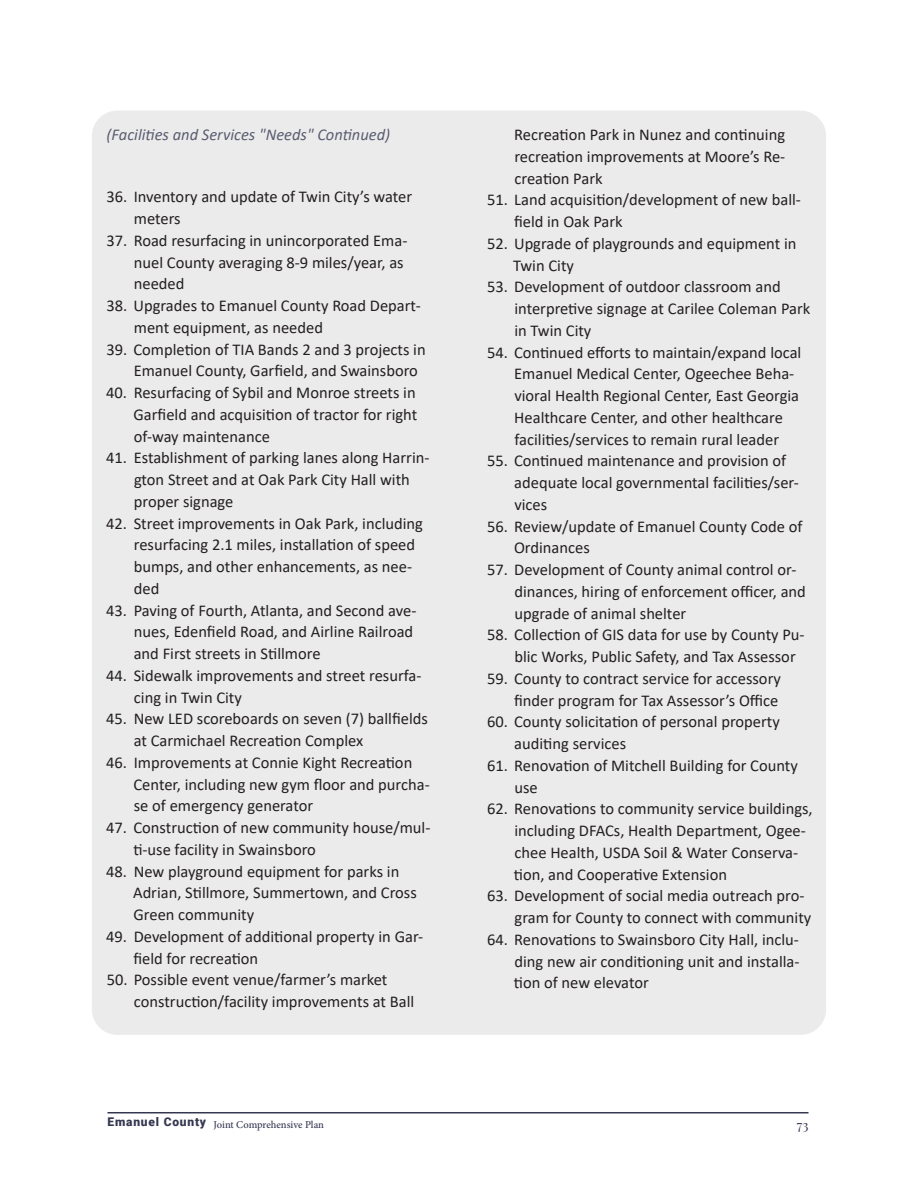
<style>
.page{position:relative;width:918px;height:1188px;background:#fff}
.page>*{position:absolute;margin:0;border:0;box-sizing:border-box;transform-origin:0 0}
.t1{font:16.5px/21.8px "Calibri";color:#231f20}
.Treutlen_Body{font:italic 16.5px "Calibri";color:#5b5d71}
.t2{font:13.5px "Playfair Display";color:#353750}
.t3{font:500 10.5px "Minion Pro";letter-spacing:-.005em;color:#353750}
</style>
<div class="page">
<hr style="left:108px;top:1112px;width:701px;height:1px;background:#353750">
<div style="left:92px;top:111px;width:734px;height:924px;background:#ecebeb;border-radius:26px"></div>
<p class="Treutlen_Body" style="left:107px;top:123px;width:285px">(Facilities and Services "Needs" Continued)</p>
<p class="t1" style="left:134px;top:186px;width:280px;text-indent:-27px">36. Inventory and update of Twin City’s water meters</p>
<p class="t1" style="left:134px;top:229px;width:275px;text-indent:-27px">37. Road resurfacing in unincorporated Ema&shy;nuel County averaging 8-9 miles/year, as needed</p>
<p class="t1" style="left:134px;top:294px;width:288px;text-indent:-27px">38. Upgrades to Emanuel County Road Depart&shy;ment equipment, as needed</p>
<p class="t1" style="left:134px;top:338px;width:293px;text-indent:-27px">39. Completion of TIA Bands 2 and 3 projects in<br>Emanuel County, Garfield, and Swainsboro</p>
<p class="t1" style="left:134px;top:381px;width:285px;text-align:justify;text-indent:-28px">40. Resurfacing of Sybil and Monroe streets in Garfield and acquisition of tractor for right of-way maintenance</p>
<p class="t1" style="left:134px;top:447px;width:297px;text-indent:-28px">41. Establishment of parking lanes along Harrin&shy;gton Street and at Oak Park City Hall with proper signage</p>
<p class="t1" style="left:134px;top:512px;width:291px;text-indent:-28px">42. Street improvements in Oak Park, including resurfacing 2.1 miles, installation of speed bumps, and other enhancements, as nee&shy;ded</p>
<p class="t1" style="left:134px;top:599px;width:284px;text-indent:-28px">43. Paving of Fourth, Atlanta, and Second ave&shy;nues, Edenfield Road, and Airline Railroad and First streets in Stillmore</p>
<p class="t1" style="left:134px;top:664px;width:289px;text-indent:-28px">44. Sidewalk improvements and street resurfa&shy;cing in Twin City</p>
<p class="t1" style="left:134px;top:708px;width:296px;text-indent:-28px">45. New LED scoreboards on seven (7) ballfields at Carmichael Recreation Complex</p>
<p class="t1" style="left:133px;top:751px;width:298px;text-indent:-27px">46. Improvements at Connie Kight Recreation<br>Center, including new gym floor and purcha&shy;se of emergency generator</p>
<p class="t1" style="left:133px;top:816px;width:299px;text-indent:-27px">47. Construction of new community house/mul&shy;ti-use facility in Swainsboro</p>
<p class="t1" style="left:133px;top:860px;width:285px;text-indent:-27px">48. New playground equipment for parks in<br>Adrian, Stillmore, Summertown, and Cross<br>Green community</p>
<p class="t1" style="left:134px;top:925px;width:291px;text-indent:-28px">49. Development of additional property in Gar&shy;field for recreation</p>
<p class="t1" style="left:134px;top:969px;width:282px;text-indent:-27px">50. Possible event venue/farmer’s market construction/facility improvements at Ball</p>
<p class="t3" style="left:108px;top:1118px;width:218px"><sup>Emanuel</sup> <sup>County</sup> Joint Comprehensive Plan</p>
<p class="t1" style="left:514px;top:123px;width:273px;text-align:justify">Recreation Park in Nunez and continuing recreation improvements at Moore’s Re&shy;creation Park</p>
<p class="t1" style="left:514px;top:189px;width:288px;text-indent:-27px">51. Land acquisition/development of new ball&shy;field in Oak Park</p>
<p class="t1" style="left:513px;top:232px;width:285px;text-indent:-26px">52. Upgrade of playgrounds and equipment in<br>Twin City</p>
<p class="t1" style="left:514px;top:276px;width:298px;text-indent:-27px">53. Development of outdoor classroom and interpretive signage at Carilee Coleman Park in Twin City</p>
<p class="t1" style="left:514px;top:341px;width:289px;text-indent:-27px">54. Continued efforts to maintain/expand local Emanuel Medical Center, Ogeechee Beha&shy;vioral Health Regional Center, East Georgia Healthcare Center, and other healthcare facilities/services to remain rural leader</p>
<p class="t1" style="left:514px;top:450px;width:286px;text-indent:-27px">55. Continued maintenance and provision of adequate local governmental facilities/ser&shy;vices</p>
<p class="t1" style="left:514px;top:515px;width:290px;text-indent:-27px">56. Review/update of Emanuel County Code of<br>Ordinances</p>
<p class="t1" style="left:514px;top:558px;width:293px;text-indent:-27px">57. Development of County animal control or&shy;dinances, hiring of enforcement officer, and upgrade of animal shelter</p>
<p class="t1" style="left:514px;top:624px;width:292px;text-indent:-27px">58. Collection of GIS data for use by County Pu&shy;blic Works, Public Safety, and Tax Assessor</p>
<p class="t1" style="left:487px;top:667px;width:295px;text-align:right">59. County to contract service for accessory finder program for Tax Assessor’s Office</p>
<p class="t1" style="left:514px;top:711px;width:267px;text-indent:-27px">60. County solicitation of personal property auditing services</p>
<p class="t1" style="left:514px;top:754px;width:285px;text-indent:-27px">61. Renovation of Mitchell Building for County use</p>
<p class="t1" style="left:514px;top:798px;width:300px;text-indent:-27px">62. Renovations to community service buildings, including DFACs, Health Department, Ogee&shy;chee Health, USDA Soil &amp; Water Conserva&shy;tion, and Cooperative Extension</p>
<p class="t1" style="left:515px;top:885px;width:298px;text-indent:-27px">63. Development of social media outreach pro&shy;gram for County to connect with community</p>
<p class="t1" style="left:514px;top:928px;width:287px;text-align:justify;text-indent:-27px">64. Renovations to Swainsboro City Hall, inclu&shy;ding new air conditioning unit and installa&shy;tion of new elevator</p>
<p class="t2" style="left:797px;top:1114px;width:13px">73</p>
</div>
